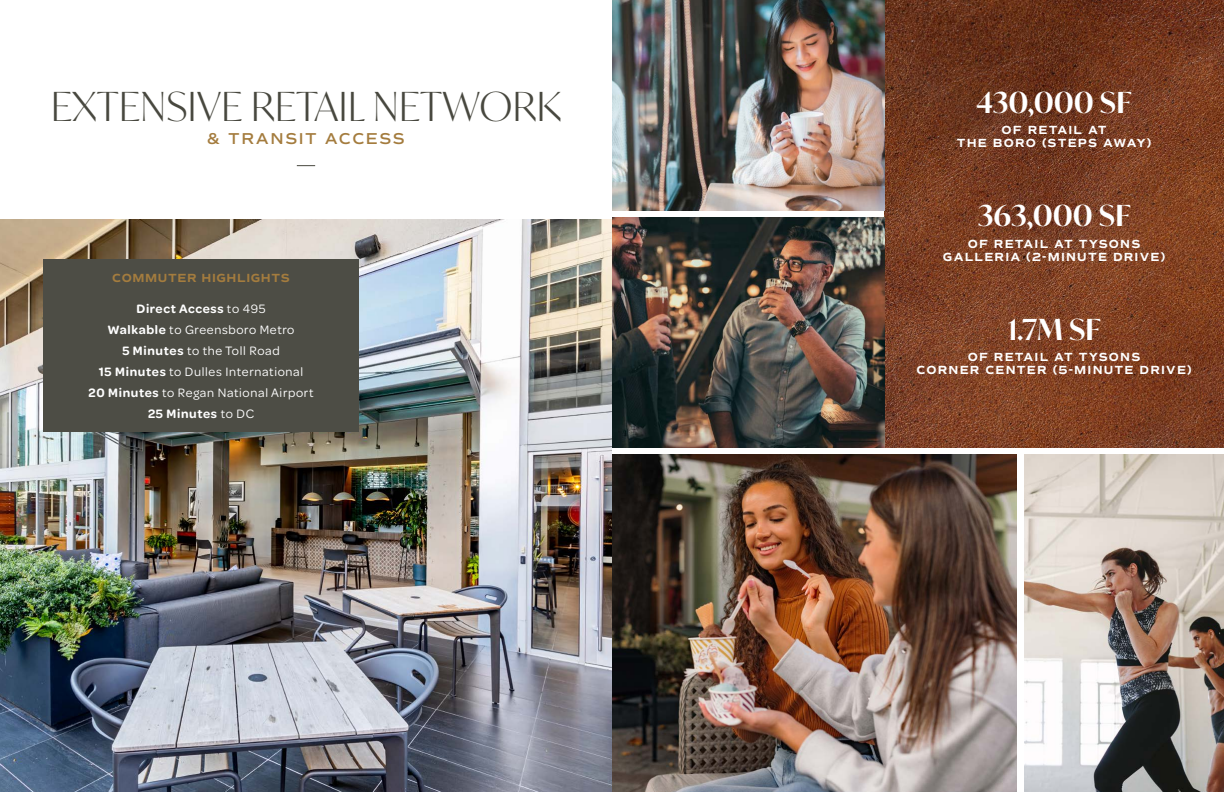
<style>
.page{position:relative;width:1224px;height:792px;background:#fff}
.page>*{position:absolute;margin:0;border:0;box-sizing:border-box;transform-origin:0 0}
.t1{font:300 40px "Ivy Mode";letter-spacing:.01em;color:#48483f}
.t2{font:600 29px "Ivy Mode";color:#fff}
.t3{font:600 16px "Commuters Sans";letter-spacing:.1em;color:#a47c3e}
.t4{font:13px/21px "Omnes";letter-spacing:.05em;color:#fff;text-align:center}
.t5{font:700 12px/13px "Commuters Sans";letter-spacing:.1em;color:#fff;text-align:center}
.t6{font:700 12px "Commuters Sans";letter-spacing:.05em;color:#a47c3e}
.s1{font-weight:600}
</style>
<div class="page">
<svg style="left:297px;top:165px;width:18px;height:1px"></svg>
<img style="left:0;top:219px;width:612px;height:573px">
<img style="left:884px;top:0;width:340px;height:447px">
<div style="left:43px;top:260px;width:316px;height:172px;background:#4d4d45"></div>
<img style="left:612px;top:0;width:272px;height:211px">
<img style="left:612px;top:454px;width:405px;height:338px">
<img style="left:1024px;top:454px;width:200px;height:338px">
<img style="left:612px;top:217px;width:272px;height:231px">
<h2 class="t2" style="left:977px;top:83px;width:156px">430,000 SF</h2>
<h1 class="t1" style="left:51px;top:80px;width:511px">EXTENSIVE RETAIL NETWORK</h1>
<p class="t3" style="left:207px;top:129px;width:199px">&amp; TRANSIT ACCESS</p>
<p class="t5" style="left:957px;top:124px;width:196px">OF RETAIL AT<br>THE BORO (STEPS AWAY)</p>
<h2 class="t2" style="left:978px;top:196px;width:154px">363,000 SF</h2>
<p class="t6" style="left:112px;top:271px;width:179px">COMMUTER HIGHLIGHTS</p>
<p class="t4" style="left:89px;top:298px;width:227px"><span class="s1">Direct Access</span> to 495<br><span class="s1">Walkable</span> to Greensboro Metro<br><span class="s1">5 Minutes</span> to the Toll Road<br><span class="s1">15 Minutes</span> to Dulles International<br><span class="s1">20 Minutes</span> to Regan National Airport<br><span class="s1">25 Minutes</span> to DC</p>
<p class="t5" style="left:943px;top:237px;width:224px">OF RETAIL AT TYSONS<br>GALLERIA (2-MINUTE DRIVE)</p>
<h2 class="t2" style="left:1008px;top:309px;width:94px">1.7M SF</h2>
<p class="t5" style="left:916px;top:351px;width:277px">OF RETAIL AT TYSONS<br>CORNER CENTER (5-MINUTE DRIVE)</p>
</div>
